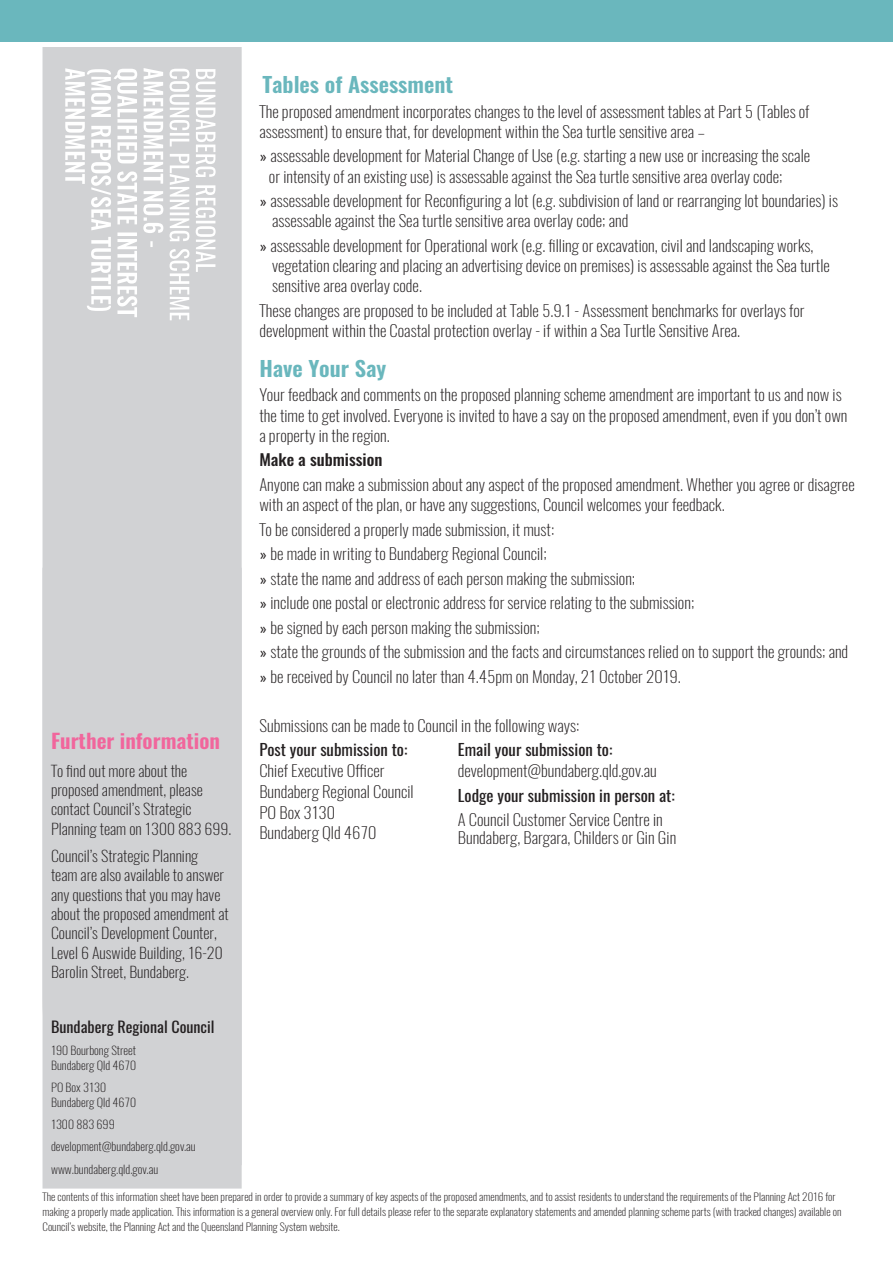
<style>
.page{position:relative;width:893px;height:1263px;background:#fff}
.page>*{position:absolute;margin:0;border:0;box-sizing:border-box;transform-origin:0 0}
.t1{font:600 21px "Oswald";color:#6ab7bd;scale:1.07 1}
.t2{font:600 20.1px "Oswald";color:#f1669c;scale:1.07 1}
.t3{font:200 15.75px/20.2px "Oswald";color:#231f20;scale:1.07 1}
.t4{font:15.75px "Oswald";color:#231f20;scale:1.07 1}
.t5{font:500 15.75px "Oswald";color:#231f20;scale:1.07 1}
.t6{font:200 15px/19.4px "Oswald";color:#231f20;scale:1.07 1}
.t7{font:15px "Oswald";color:#231f20;scale:1.07 1}
.t8{font:200 11.4px/22.5px "Oswald";color:#231f20;scale:1.07 1}
.t9{font:200 10.5px/15px "Oswald";color:#231f20;scale:1.07 1}
.s1{font-family:"Lato";font-weight:400}
</style>
<div class="page">
<div style="left:43px;top:47px;width:199px;height:521px;background:#d1d2d4"></div>
<div style="left:0;top:0;width:893px;height:43px;background:#6ab7bd"></div>
<div style="left:43px;top:568px;width:199px;height:620px;background:#d1d2d4"></div>
<svg style="left:65px;top:68px;width:151px;height:252px"></svg>
<p class="t2" style="left:51px;top:730px;width:159px">Further information</p>
<p class="t6" style="left:51px;top:759px;width:170px">To find out more about the proposed amendment, please contact Council’s Strategic<br>Planning team on 1300 883 699.</p>
<p class="t6" style="left:51px;top:844px;width:168px">Council’s Strategic Planning<br>team are also available to answer any questions that you may have about the proposed amendment at<br>Council’s Development Counter,<br>Level 6 Auswide Building, 16-20<br>Barolin Street, Bundaberg.</p>
<p class="t7" style="left:51px;top:1013px;width:154px">Bundaberg Regional Council</p>
<p class="t8" style="left:51px;top:1042px;width:81px;line-height:14.4px">190 Bourbong Street<br>Bundaberg Qld 4670</p>
<p class="t8" style="left:51px;top:1079px;width:81px;line-height:14.2px">PO Box 3130<br>Bundaberg Qld 4670</p>
<p class="t8" style="left:51px;top:1112px;width:137px">1300 883 699 development@bundaberg.qld.gov.au www.bundaberg.qld.gov.au</p>
<h1 class="t1" style="left:263px;top:74px;width:180px">Tables of Assessment</h1>
<p class="t3" style="left:259px;top:99px;width:516px">The proposed amendment incorporates changes to the level of assessment tables at Part 5 (Tables of assessment) to ensure that, for development within the Sea turtle sensitive area –</p>
<p class="t3" style="left:269px;top:144px;width:507px;text-indent:-10px"><span class="s1">»</span> assessable development for Material Change of Use (e.g. starting a new use or increasing the scale or intensity of an existing use) is assessable against the Sea turtle sensitive area overlay code;</p>
<p class="t3" style="left:272px;top:189px;width:530px;text-indent:-13px"><span class="s1">»</span> assessable development for Reconfiguring a lot (e.g. subdivision of land or rearranging lot boundaries) is assessable against the Sea turtle sensitive area overlay code; and</p>
<p class="t3" style="left:272px;top:233px;width:523px;text-indent:-13px"><span class="s1">»</span> assessable development for Operational work (e.g. filling or excavation, civil and landscaping works, vegetation clearing and placing an advertising device on premises) is assessable against the Sea turtle sensitive area overlay code.</p>
<p class="t3" style="left:259px;top:298px;width:511px">These changes are proposed to be included at Table 5.9.1 - Assessment benchmarks for overlays for development within the Coastal protection overlay - if within a Sea Turtle Sensitive Area.</p>
<h1 class="t1" style="left:259px;top:357px;width:120px">Have Your Say</h1>
<p class="t3" style="left:259px;top:383px;width:551px">Your feedback and comments on the proposed planning scheme amendment are important to us and now is the time to get involved. Everyone is invited to have a say on the proposed amendment, even if you don’t own a property in the region.</p>
<p class="t5" style="left:259px;top:452px;width:116px">Make a submission</p>
<p class="t3" style="left:259px;top:472px;width:558px">Anyone can make a submission about any aspect of the proposed amendment. Whether you agree or disagree with an aspect of the plan, or have any suggestions, Council welcomes your feedback.</p>
<p class="t3" style="left:259px;top:515px;width:552px;line-height:24.5px">To be considered a properly made submission, it must:<br><span class="s1">»</span> be made in writing to Bundaberg Regional Council;<br><span class="s1">»</span> state the name and address of each person making the submission;<br><span class="s1">»</span> include one postal or electronic address for service relating to the submission;<br><span class="s1">»</span> be signed by each person making the submission;<br><span class="s1">»</span> state the grounds of the submission and the facts and circumstances relied on to support the grounds; and <span class="s1">»</span> be received by Council no later than 4.45pm on Monday, 21 October 2019.</p>
<p class="t3" style="left:259px;top:713px;width:301px">Submissions can be made to Council in the following ways:</p>
<p class="t4" style="left:259px;top:736px;width:140px">Post your submission to:</p>
<p class="t3" style="left:259px;top:758px;width:146px;line-height:20.7px">Chief Executive Officer<br>Bundaberg Regional Council<br>PO Box 3130<br>Bundaberg Qld 4670</p>
<p class="t4" style="left:458px;top:736px;width:146px">Email your submission to:</p>
<p class="t3" style="left:458px;top:759px;width:187px">development@bundaberg.qld.gov.au</p>
<p class="t4" style="left:458px;top:781px;width:204px">Lodge your submission in person at:</p>
<p class="t3" style="left:458px;top:809px;width:206px;line-height:18px">A Council Customer Service Centre in<br>Bundaberg, Bargara, Childers or Gin Gin</p>
<p class="t9" style="left:43px;top:1188px;width:748px">The contents of this information sheet have been prepared in order to provide a summary of key aspects of the proposed amendments, and to assist residents to understand the requirements of the Planning Act 2016 for making a properly made application. This information is a general overview only. For full details please refer to the separate explanatory statements and amended planning scheme parts (with tracked changes) available on<br>Council’s website, the Planning Act and the Queensland Planning System website.</p>
</div>
